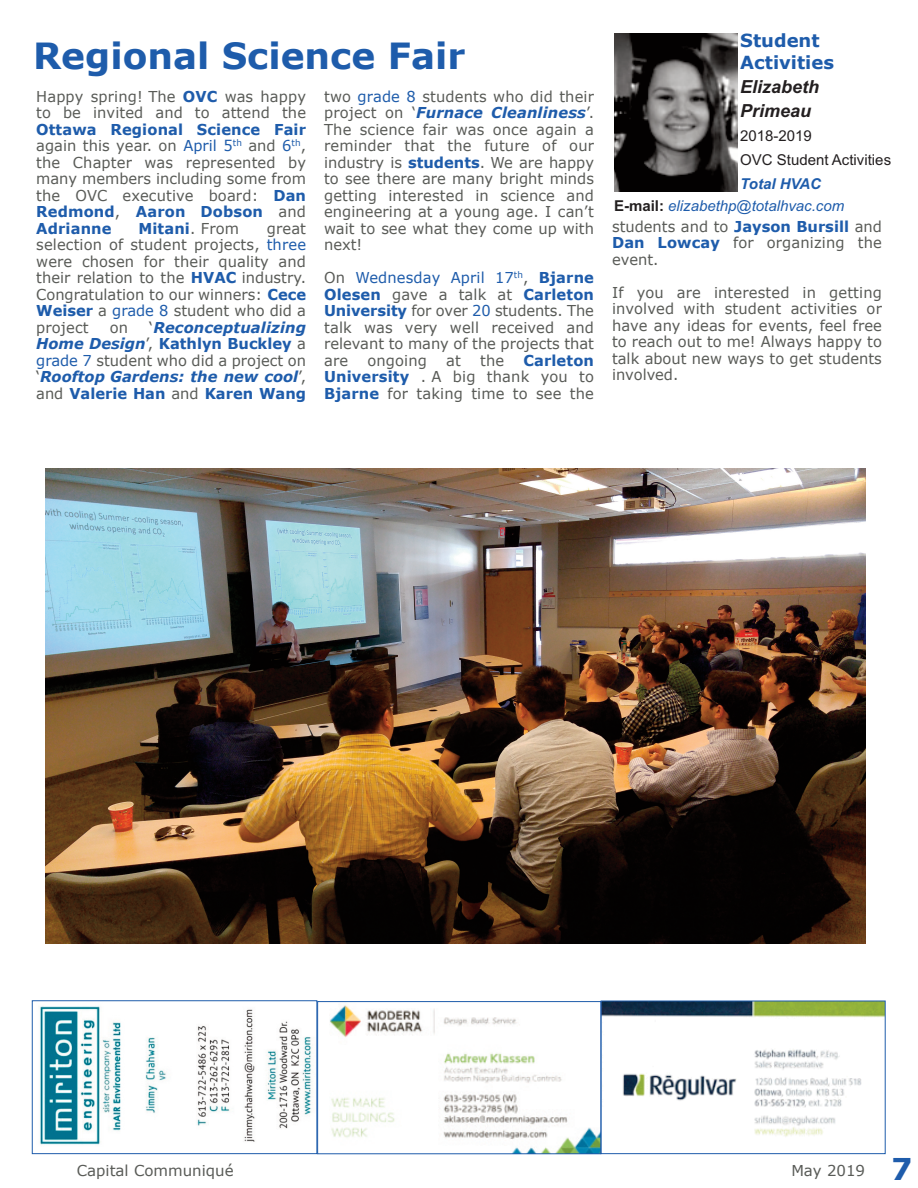
<style>
.page{position:relative;width:918px;height:1188px;background:#fff}
.page>*{position:absolute;margin:0;border:0;box-sizing:border-box;transform-origin:0 0}
.t1{font:700 36px "Verdana";color:#1e5cab}
.t2{font:700 18px/21.6px "Verdana";color:#1e5cab}
.t3{font:italic 700 18px/24px "Arial";color:#231f20}
.t4{font:15px/16.5px "Verdana";color:#595b57;text-align:justify}
.t5{font:italic 700 15px/16.5px "Verdana";color:#1e5cab;text-align:justify}
.t6{font:italic 15px "Arial";color:#1e5cab}
.t7{font:15px/24px "Arial";color:#231f20}
.t8{font:700 15px "Verdana";letter-spacing:.01em;color:#1e5cab}
.t9{font:italic 700 15px "Arial";color:#1e5cab}
.s1{font-weight:700;color:#1e5cab}
.s2{color:#1e5cab}
.s3{font-weight:400;color:#595b57}
.s4{font-weight:400;font-style:normal;color:#595b57}
.s5{font-style:normal}
.s6{font-weight:400;font-style:normal}
.s7{font-weight:700;font-style:italic;color:#1e5cab}
.s8{font-weight:700;font-style:normal;color:#231f20}
.s9{font-weight:700;font-size:30px;color:#1e5cab}
</style>
<div class="page">
<img style="left:603px;top:1003px;width:281px;height:134px">
<div style="left:601px;top:1001px;width:285px;height:153px;border:1px solid #1e5cab"></div>
<img style="left:330px;top:1005px;width:269px;height:147px">
<div style="left:317px;top:1001px;width:284px;height:153px;border:1px solid #1e5cab"></div>
<img style="left:40px;top:1006px;width:272px;height:139px">
<div style="left:32px;top:1000px;width:285px;height:154px;border:1px solid #1e5cab"></div>
<img style="left:614px;top:34px;width:123px;height:157px">
<img style="left:46px;top:469px;width:819px;height:475px">
<h1 class="t1" style="left:33px;top:32px;width:434px">Regional Science Fair</h1>
<p class="t4" style="left:36px;top:87px;width:271px">Happy spring! The <span class="s1">OVC</span> was happy to be invited and to attend the</p>
<p class="t4" style="left:36px;top:120px;width:271px"><span class="s1">Ottawa Regional Science Fair </span>again this year. on <span class="s2">April 5</span><sup>th</sup> and <span class="s2">6</span><sup>th</sup>, the Chapter was represented by many members including some from the OVC executive board: <span class="s1">Dan Redmond</span>, <span class="s1">Aaron Dobson</span> and <span class="s1">Adrianne</span></p>
<p class="t8" style="left:138px;top:219px;width:102px">Mitani<span class="s3">. From</span></p>
<p class="t4" style="left:36px;top:219px;width:271px;text-indent:231px">great selection of student projects, <span class="s2">three </span>were chosen for their quality and their relation to the <span class="s1">HVAC</span> industry.<br>Congratulation to our winners: <span class="s1">Cece Weiser</span> a <span class="s2">grade 8</span> student who did a project</p>
<p class="t5" style="left:36px;top:318px;width:271px;text-indent:113px"><span class="s4">‘</span>Reconceptualizing Home Design<span class="s4">’,</span> <span class="s5">Kathlyn Buckley</span> <span class="s4">a </span><span class="s6">grade 7</span> <span class="s4">student who did a project on ‘</span>Rooftop Gardens: the new cool<span class="s4">’, and</span> <span class="s5">Valerie Han</span> <span class="s4">and</span> <span class="s5">Karen Wang</span></p>
<p class="t4" style="left:110px;top:318px;width:20px">on</p>
<p class="t4" style="left:324px;top:87px;width:271px">two <span class="s2">grade 8</span> students who did their project on ‘<span class="s7">Furnace Cleanliness</span>’.<br>The science fair was once again a reminder that the future of our industry is <span class="s1">students</span>. We are happy to see there are many bright minds getting interested in science and engineering at a young age. I can’t wait to see what they come up with next!</p>
<p class="t4" style="left:324px;top:269px;width:271px">On <span class="s2">Wednesday April 17</span><sup>th</sup>, <span class="s1">Bjarne Olesen</span> gave a talk at <span class="s1">Carleton University</span> for over <span class="s2">20</span> students. The talk was very well received and relevant to many of the projects that are</p>
<p class="t4" style="left:324px;top:351px;width:271px;text-indent:199px"><span class="s1">Carleton University</span> . A big thank you to <span class="s1">Bjarne</span> for taking time to see the</p>
<p class="t4" style="left:367px;top:351px;width:61px">ongoing</p>
<p class="t4" style="left:446px;top:351px;width:16px">at</p>
<p class="t4" style="left:480px;top:351px;width:26px">the</p>
<p class="t2" style="left:740px;top:29px;width:95px">Student<br>Activities</p>
<p class="t3" style="left:740px;top:75px;width:81px">Elizabeth<br>Primeau</p>
<p class="t7" style="left:740px;top:124px;width:152px">2018-2019<br>OVC Student Activities</p>
<p class="t9" style="left:740px;top:175px;width:82px">Total HVAC</p>
<p class="t6" style="left:614px;top:197px;width:232px"><span class="s8">E-mail:</span> elizabethp@totalhvac.com</p>
<p class="t4" style="left:612px;top:218px;width:271px">students and to <span class="s1">Jayson Bursill</span> and <span class="s1">Dan Lowcay</span> for organizing the event.</p>
<p class="t4" style="left:612px;top:284px;width:271px">If you are interested in getting involved with student activities or have any ideas for events, feel free to reach out to me! Always happy to talk about new ways to get students involved.</p>
<p class="t4" style="left:77px;top:1162px;width:158px">Capital Communiqué</p>
<p class="t4" style="left:791px;top:1162px;width:123px">May 2019 <span class="s9">7</span></p>
</div>
